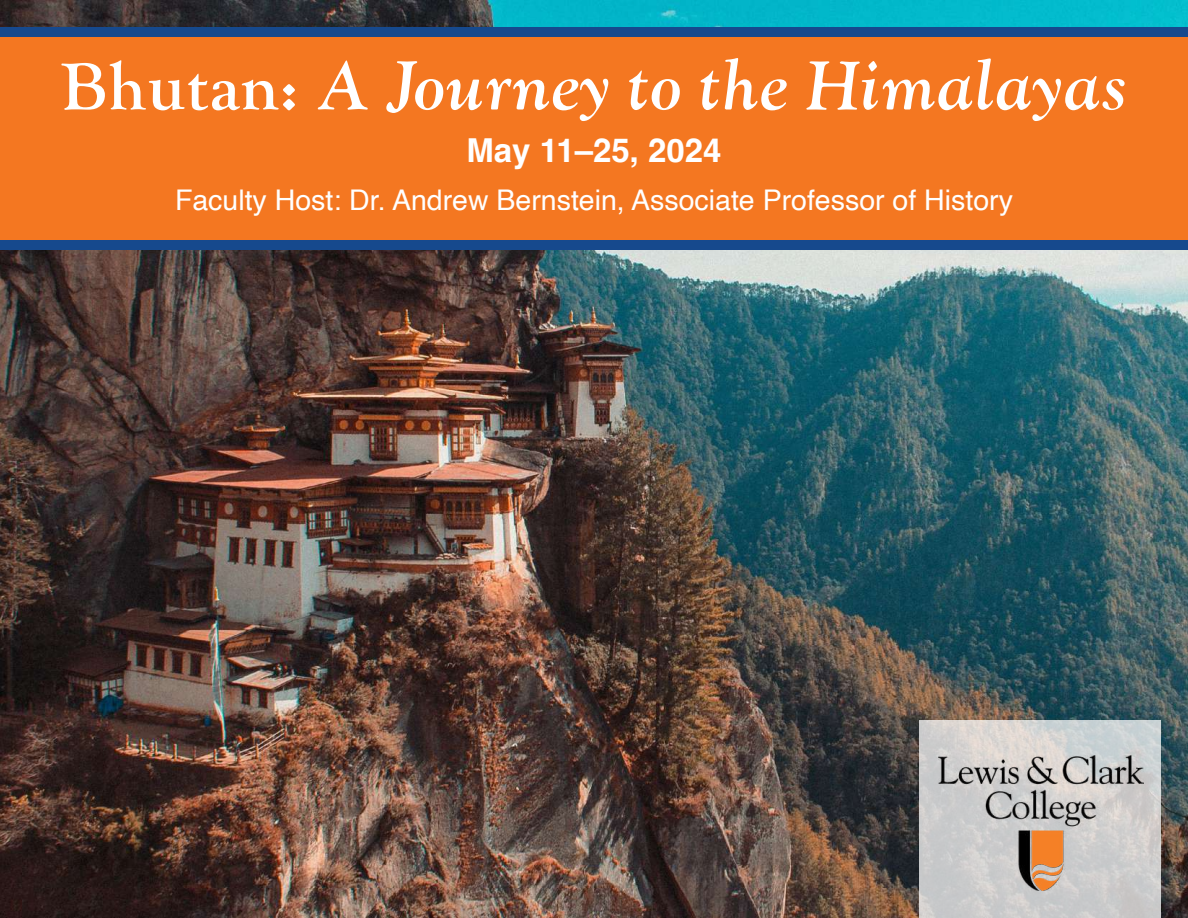
<style>
.page{position:relative;width:1188px;height:918px;background:#fff}
.page>*{position:absolute;margin:0;border:0;box-sizing:border-box;transform-origin:0 0}
.t1{font:italic 700 69.15px "LTC Goudy Oldstyle Pro";color:#fff}
.t2{font:700 33px "Helvetica";color:#fff}
.t3{font:28.5px "Helvetica";color:#fff}
.s1{font-family:"Goudy Old Sty";font-style:normal}
</style>
<div class="page">
<img style="left:0;top:0;width:1188px;height:918px">
<div style="left:0;top:27px;width:1188px;height:223px;background:#16498d"></div>
<svg style="left:919px;top:720px;width:242px;height:198px;background:#cecece"></svg>
<div style="left:0;top:37px;width:1188px;height:203px;background:#f47721"></div>
<img style="left:939px;top:756px;width:204px;height:135px">
<h1 class="t1" style="left:61px;top:42px;width:1068px"><span class="s1">Bhutan:</span> A Journey to the Himalayas</h1>
<p class="t2" style="left:466px;top:130px;width:257px">May 11–25, 2024</p>
<p class="t3" style="left:175px;top:178px;width:839px">Faculty Host: Dr. Andrew Bernstein, Associate Professor of History</p>
</div>
